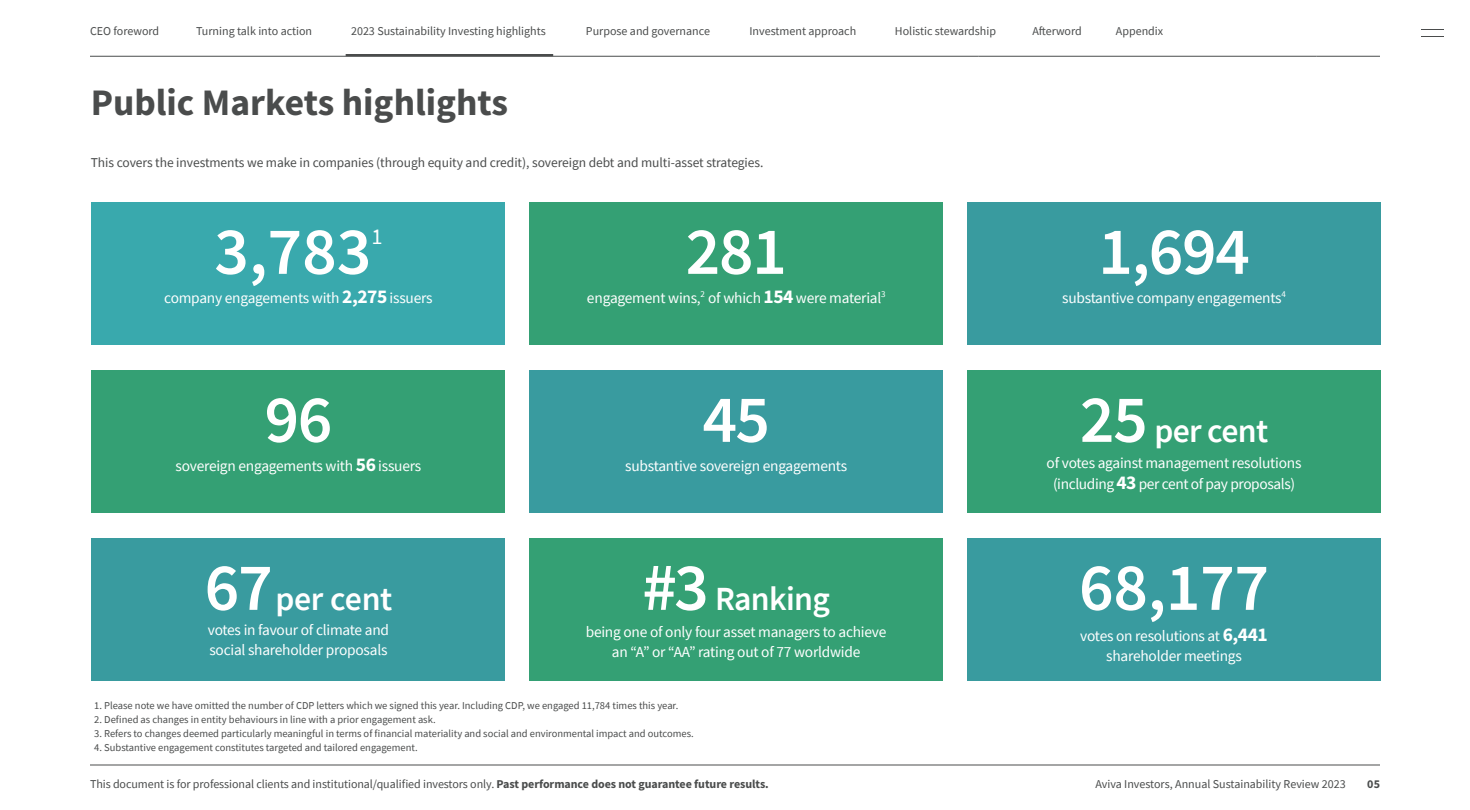
<style>
.page{position:relative;width:1470px;height:810px;background:#fff}
.page>*{position:absolute;margin:0;border:0;box-sizing:border-box;transform-origin:0 0}
.t1{font:600 67.5px "Source Sans Pro";letter-spacing:-.02em;color:#fff}
.t2{font:700 37.5px "Source Sans Pro";color:#4a4c4c}
.t3{font:600 33.75px "Source Sans Pro";letter-spacing:-.02em;color:#fff}
.t4{font:22.5px "Source Sans Pro";color:#fff}
.t5{font:15.38px/20.2px "Source Sans Pro";letter-spacing:-.015em;color:#fff;text-align:center}
.t6{font:13.5px "Source Sans Pro";letter-spacing:-.005em;color:#4a4c4c}
.t7{font:12px "Source Sans Pro";color:#4a4c4c}
.t8{font:700 12px "Source Sans Pro";color:#4a4c4c}
.t9{font:10.5px "Source Sans Pro";color:#4a4c4c}
.s1{font-weight:700;font-size:19.5px}
.s2{font-size:67.5px}
.s3{font-weight:700}
</style>
<div class="page">
<hr style="left:90px;top:765px;width:1290px;height:1px;background:#4a4c4c">
<hr style="left:346px;top:54px;width:207px;height:2px;background:#4a4c4c">
<hr style="left:90px;top:56px;width:889px;height:1px;background:#4a4c4c">
<hr style="left:979px;top:56px;width:337px;height:1px;background:#4a4c4c">
<hr style="left:1316px;top:56px;width:64px;height:1px;background:#4a4c4c">
<div style="left:529px;top:370px;width:414px;height:142px;background:#399b9f"></div>
<div style="left:967px;top:370px;width:414px;height:142px;background:#34a074"></div>
<div style="left:92px;top:202px;width:413px;height:142px;background:#39a9ad"></div>
<div style="left:967px;top:202px;width:414px;height:142px;background:#399b9f"></div>
<div style="left:529px;top:202px;width:414px;height:142px;background:#34a074"></div>
<div style="left:92px;top:370px;width:413px;height:142px;background:#34a074"></div>
<div style="left:92px;top:538px;width:413px;height:142px;background:#399b9f"></div>
<div style="left:529px;top:538px;width:414px;height:142px;background:#34a074"></div>
<div style="left:967px;top:538px;width:414px;height:142px;background:#399b9f"></div>
<svg style="left:1421px;top:36px;width:23px;height:1px"></svg>
<svg style="left:1421px;top:29px;width:23px;height:1px"></svg>
<p class="t7" style="left:90px;top:24px;width:71px">CEO foreword</p>
<p class="t7" style="left:196px;top:24px;width:118px">Turning talk into action</p>
<p class="t7" style="left:351px;top:24px;width:196px">2023 Sustainability Investing highlights</p>
<p class="t7" style="left:586px;top:24px;width:126px">Purpose and governance</p>
<p class="t7" style="left:749px;top:24px;width:108px">Investment approach</p>
<p class="t7" style="left:895px;top:24px;width:103px">Holistic stewardship</p>
<p class="t7" style="left:1032px;top:24px;width:51px">Afterword</p>
<p class="t7" style="left:1116px;top:24px;width:49px">Appendix</p>
<h2 class="t2" style="left:91px;top:77px;width:419px">Public Markets highlights</h2>
<p class="t6" style="left:91px;top:154px;width:674px">This covers the investments we make in companies (through equity and credit), sovereign debt and multi-asset strategies.</p>
<h1 class="t1" style="left:214px;top:207px;width:159px">3,783</h1>
<h3 class="t4" style="left:371px;top:222px;width:13px">1</h3>
<p class="t5" style="left:164px;top:287px;width:270px">company engagements with <span class="s1">2,275</span> issuers</p>
<h1 class="t1" style="left:264px;top:375px;width:69px">96</h1>
<p class="t5" style="left:176px;top:455px;width:247px">sovereign engagements with <span class="s1">56</span> issuers</p>
<h3 class="t3" style="left:205px;top:576px;width:189px"><span class="s2">67</span>per cent</h3>
<p class="t5" style="left:208px;top:620px;width:183px;text-align:left">votes in favour of climate and social shareholder proposals</p>
<h1 class="t1" style="left:686px;top:207px;width:103px">281</h1>
<p class="t5" style="left:587px;top:287px;width:300px">engagement wins,<sup>2</sup> of which <span class="s1">154</span> were material<sup>3</sup></p>
<h1 class="t1" style="left:703px;top:375px;width:69px">45</h1>
<p class="t5" style="left:625px;top:455px;width:223px">substantive sovereign engagements</p>
<h3 class="t3" style="left:642px;top:576px;width:189px"><span class="s2">#3</span> Ranking</h3>
<p class="t5" style="left:586px;top:622px;width:302px">being one of only four asset managers to achieve an “A” or “AA” rating out of 77 worldwide</p>
<p class="t9" style="left:94px;top:699px;width:585px">1. Please note we have omitted the number of CDP letters which we signed this year. Including CDP, we engaged 11,784 times this year.</p>
<p class="t9" style="left:94px;top:713px;width:343px">2. Defined as changes in entity behaviours in line with a prior engagement ask.</p>
<p class="t9" style="left:94px;top:727px;width:601px">3. Refers to changes deemed particularly meaningful in terms of financial materiality and social and environmental impact and outcomes.</p>
<p class="t9" style="left:94px;top:741px;width:325px">4. Substantive engagement constitutes targeted and tailored engagement.</p>
<h1 class="t1" style="left:1098px;top:207px;width:153px">1,694</h1>
<p class="t5" style="left:1062px;top:287px;width:225px">substantive company engagements<sup>4</sup></p>
<h3 class="t3" style="left:1080px;top:408px;width:190px"><span class="s2">25</span> per cent</h3>
<p class="t5" style="left:1047px;top:453px;width:256px">of votes against management resolutions (including <span class="s1">43</span> per cent of pay proposals)</p>
<h1 class="t1" style="left:1079px;top:543px;width:192px">68,177</h1>
<p class="t5" style="left:1080px;top:626px;width:189px">votes on resolutions at <span class="s1">6,441 </span>shareholder meetings</p>
<p class="t7" style="left:90px;top:776px;width:680px">This document is for professional clients and institutional/qualified investors only. <span class="s3">Past performance does not guarantee future results.</span></p>
<p class="t7" style="left:1095px;top:776px;width:252px">Aviva Investors, Annual Sustainability Review 2023</p>
<p class="t8" style="left:1367px;top:775px;width:14px">05</p>
</div>
